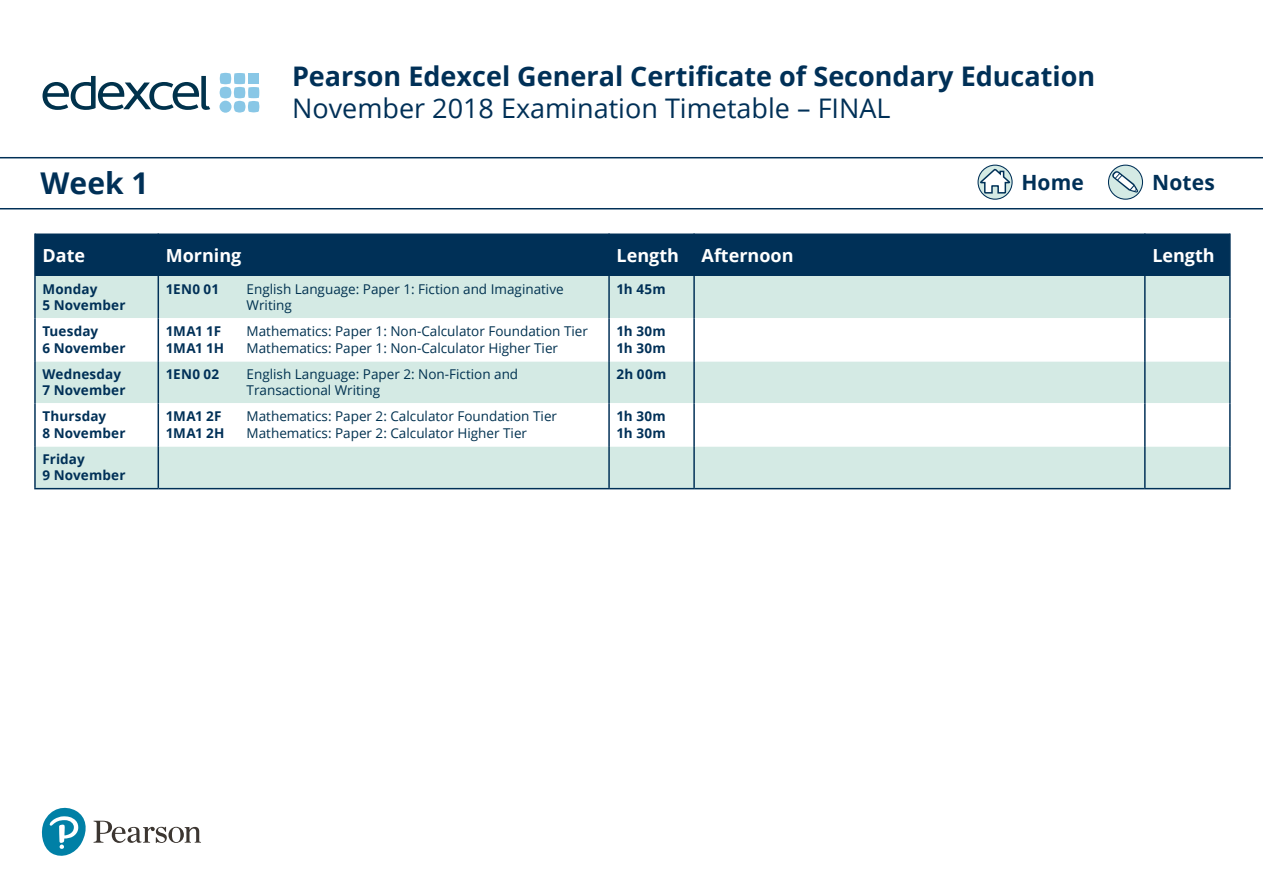
<style>
.page{position:relative;width:1263px;height:893px;background:#fff}
.page>*{position:absolute;margin:0;border:0;box-sizing:border-box;transform-origin:0 0}
.t1{font:700 30px "Open Sans";color:#003057}
.t2{font:700 27px "Open Sans";color:#003057}
.t3{font:27px "Open Sans";color:#003057}
.t4{font:700 21px "Open Sans";letter-spacing:.005em;color:#003057}
.t5{font:700 18px "Open Sans";color:#fff}
.t6{font:13.5px/16.2px "Open Sans";color:#003150}
.t7{font:700 13.5px/16.2px "Open Sans";letter-spacing:.01em;color:#003057}
.t8{font:700 13.5px/16.2px "Open Sans";letter-spacing:.03em;color:#003057}
</style>
<div class="page">
<svg style="left:1108px;top:165px;width:34px;height:34px"></svg>
<div style="left:1108px;top:165px;width:35px;height:35px;border:1px solid #003057;border-radius:50%"></div>
<svg style="left:1112px;top:171px;width:26px;height:22px"></svg>
<svg style="left:978px;top:165px;width:34px;height:34px"></svg>
<div style="left:977px;top:165px;width:36px;height:35px;border:1px solid #003057;border-radius:50%"></div>
<svg style="left:979px;top:169px;width:31px;height:25px"></svg>
<hr style="left:0;top:157px;width:1263px;height:1px;background:#003057">
<hr style="left:0;top:208px;width:1263px;height:1px;background:#003057">
<svg style="left:43px;top:76px;width:167px;height:34px"></svg>
<svg style="left:220px;top:73px;width:39px;height:40px"></svg>
<div style="left:248px;top:73px;width:11px;height:11px;background:#89c7e6"></div>
<div style="left:219px;top:101px;width:13px;height:12px;background:#89c7e6;border-radius:50%"></div>
<svg style="left:41px;top:807px;width:160px;height:49px"></svg>
<div style="left:36px;top:233px;width:1193px;height:43px;background:#003057"></div>
<div style="left:36px;top:276px;width:1193px;height:212px;background:#d4eae4"></div>
<svg style="left:36px;top:319px;width:1193px;height:127px"></svg>
<hr style="left:36px;top:318px;width:122px;height:1px;background:#fff">
<hr style="left:159px;top:318px;width:449px;height:1px;background:#fff">
<hr style="left:610px;top:318px;width:83px;height:1px;background:#fff">
<hr style="left:695px;top:318px;width:449px;height:1px;background:#fff">
<hr style="left:1145px;top:318px;width:84px;height:1px;background:#fff">
<hr style="left:36px;top:361px;width:122px;height:1px;background:#fff">
<hr style="left:159px;top:361px;width:449px;height:1px;background:#fff">
<hr style="left:610px;top:361px;width:83px;height:1px;background:#fff">
<hr style="left:695px;top:361px;width:449px;height:1px;background:#fff">
<hr style="left:1145px;top:361px;width:84px;height:1px;background:#fff">
<hr style="left:36px;top:403px;width:122px;height:1px;background:#fff">
<hr style="left:159px;top:403px;width:449px;height:1px;background:#fff">
<hr style="left:610px;top:403px;width:83px;height:1px;background:#fff">
<hr style="left:695px;top:403px;width:449px;height:1px;background:#fff">
<hr style="left:1145px;top:403px;width:84px;height:1px;background:#fff">
<hr style="left:36px;top:446px;width:122px;height:1px;background:#fff">
<hr style="left:159px;top:446px;width:449px;height:1px;background:#fff">
<hr style="left:610px;top:446px;width:83px;height:1px;background:#fff">
<hr style="left:695px;top:446px;width:449px;height:1px;background:#fff">
<hr style="left:1145px;top:446px;width:84px;height:1px;background:#fff">
<hr style="left:34px;top:233px;width:2px;height:43px;background:#003057">
<hr style="left:158px;top:233px;width:1px;height:43px;background:#003057">
<hr style="left:608px;top:233px;width:2px;height:43px;background:#003057">
<hr style="left:693px;top:233px;width:2px;height:43px;background:#003057">
<hr style="left:1144px;top:233px;width:1px;height:43px;background:#003057">
<hr style="left:1229px;top:233px;width:2px;height:43px;background:#003057">
<hr style="left:34px;top:276px;width:2px;height:43px;background:#003057">
<hr style="left:158px;top:276px;width:1px;height:43px;background:#003057">
<hr style="left:608px;top:276px;width:2px;height:43px;background:#003057">
<hr style="left:693px;top:276px;width:2px;height:43px;background:#003057">
<hr style="left:1144px;top:276px;width:1px;height:43px;background:#003057">
<hr style="left:1229px;top:276px;width:2px;height:43px;background:#003057">
<hr style="left:34px;top:319px;width:2px;height:42px;background:#003057">
<hr style="left:158px;top:319px;width:1px;height:42px;background:#003057">
<hr style="left:608px;top:319px;width:2px;height:42px;background:#003057">
<hr style="left:693px;top:319px;width:2px;height:42px;background:#003057">
<hr style="left:1144px;top:319px;width:1px;height:42px;background:#003057">
<hr style="left:1229px;top:319px;width:2px;height:42px;background:#003057">
<hr style="left:34px;top:361px;width:2px;height:43px;background:#003057">
<hr style="left:158px;top:361px;width:1px;height:43px;background:#003057">
<hr style="left:608px;top:361px;width:2px;height:43px;background:#003057">
<hr style="left:693px;top:361px;width:2px;height:43px;background:#003057">
<hr style="left:1144px;top:361px;width:1px;height:43px;background:#003057">
<hr style="left:1229px;top:361px;width:2px;height:43px;background:#003057">
<hr style="left:34px;top:404px;width:2px;height:42px;background:#003057">
<hr style="left:158px;top:404px;width:1px;height:42px;background:#003057">
<hr style="left:608px;top:404px;width:2px;height:42px;background:#003057">
<hr style="left:693px;top:404px;width:2px;height:42px;background:#003057">
<hr style="left:1144px;top:404px;width:1px;height:42px;background:#003057">
<hr style="left:1229px;top:404px;width:2px;height:42px;background:#003057">
<hr style="left:34px;top:446px;width:2px;height:42px;background:#003057">
<hr style="left:158px;top:446px;width:1px;height:42px;background:#003057">
<hr style="left:608px;top:446px;width:2px;height:42px;background:#003057">
<hr style="left:693px;top:446px;width:2px;height:42px;background:#003057">
<hr style="left:1144px;top:446px;width:1px;height:42px;background:#003057">
<hr style="left:1229px;top:446px;width:2px;height:42px;background:#003057">
<hr style="left:34px;top:488px;width:124px;height:1px;background:#003057">
<hr style="left:158px;top:488px;width:451px;height:1px;background:#003057">
<hr style="left:609px;top:488px;width:85px;height:1px;background:#003057">
<hr style="left:694px;top:488px;width:451px;height:1px;background:#003057">
<hr style="left:1145px;top:488px;width:86px;height:1px;background:#003057">
<h1 class="t1" style="left:41px;top:162px;width:109px">Week 1</h1>
<h2 class="t2" style="left:292px;top:57px;width:805px">Pearson Edexcel General Certificate of Secondary Education</h2>
<h2 class="t3" style="left:292px;top:90px;width:600px">November 2018 Examination Timetable – FINAL</h2>
<h3 class="t4" style="left:1021px;top:168px;width:64px">Home</h3>
<h3 class="t4" style="left:1152px;top:168px;width:64px">Notes</h3>
<h3 class="t5" style="left:42px;top:242px;width:44px">Date</h3>
<h3 class="t5" style="left:166px;top:242px;width:77px">Morning</h3>
<h3 class="t5" style="left:616px;top:242px;width:64px">Length</h3>
<h3 class="t5" style="left:702px;top:242px;width:93px">Afternoon</h3>
<h3 class="t5" style="left:1152px;top:242px;width:64px">Length</h3>
<p class="t7" style="left:42px;top:281px;width:85px">Monday<br>5 November</p>
<p class="t7" style="left:166px;top:281px;width:55px">1EN0 01</p>
<p class="t6" style="left:247px;top:280px;width:319px">English Language: Paper 1: Fiction and Imaginative<br>Writing</p>
<p class="t7" style="left:616px;top:281px;width:51px">1h 45m</p>
<p class="t7" style="left:42px;top:323px;width:85px">Tuesday<br>6 November</p>
<p class="t7" style="left:166px;top:323px;width:57px">1MA1 1F</p>
<p class="t6" style="left:247px;top:323px;width:343px">Mathematics: Paper 1: Non-Calculator Foundation Tier</p>
<p class="t8" style="left:616px;top:323px;width:51px">1h 30m<br>1h 30m</p>
<p class="t7" style="left:166px;top:339px;width:60px">1MA1 1H</p>
<p class="t6" style="left:247px;top:339px;width:313px">Mathematics: Paper 1: Non-Calculator Higher Tier</p>
<p class="t7" style="left:42px;top:366px;width:85px">Wednesday<br>7 November</p>
<p class="t7" style="left:166px;top:366px;width:55px">1EN0 02</p>
<p class="t6" style="left:247px;top:366px;width:273px">English Language: Paper 2: Non-Fiction and<br>Transactional Writing</p>
<p class="t7" style="left:616px;top:366px;width:51px">2h 00m</p>
<p class="t7" style="left:42px;top:408px;width:85px">Thursday<br>8 November</p>
<p class="t7" style="left:166px;top:408px;width:57px">1MA1 2F</p>
<p class="t6" style="left:247px;top:408px;width:312px">Mathematics: Paper 2: Calculator Foundation Tier</p>
<p class="t8" style="left:616px;top:408px;width:51px">1h 30m<br>1h 30m</p>
<p class="t7" style="left:166px;top:424px;width:60px">1MA1 2H</p>
<p class="t6" style="left:247px;top:424px;width:282px">Mathematics: Paper 2: Calculator Higher Tier</p>
<p class="t7" style="left:42px;top:451px;width:85px">Friday<br>9 November</p>
</div>
